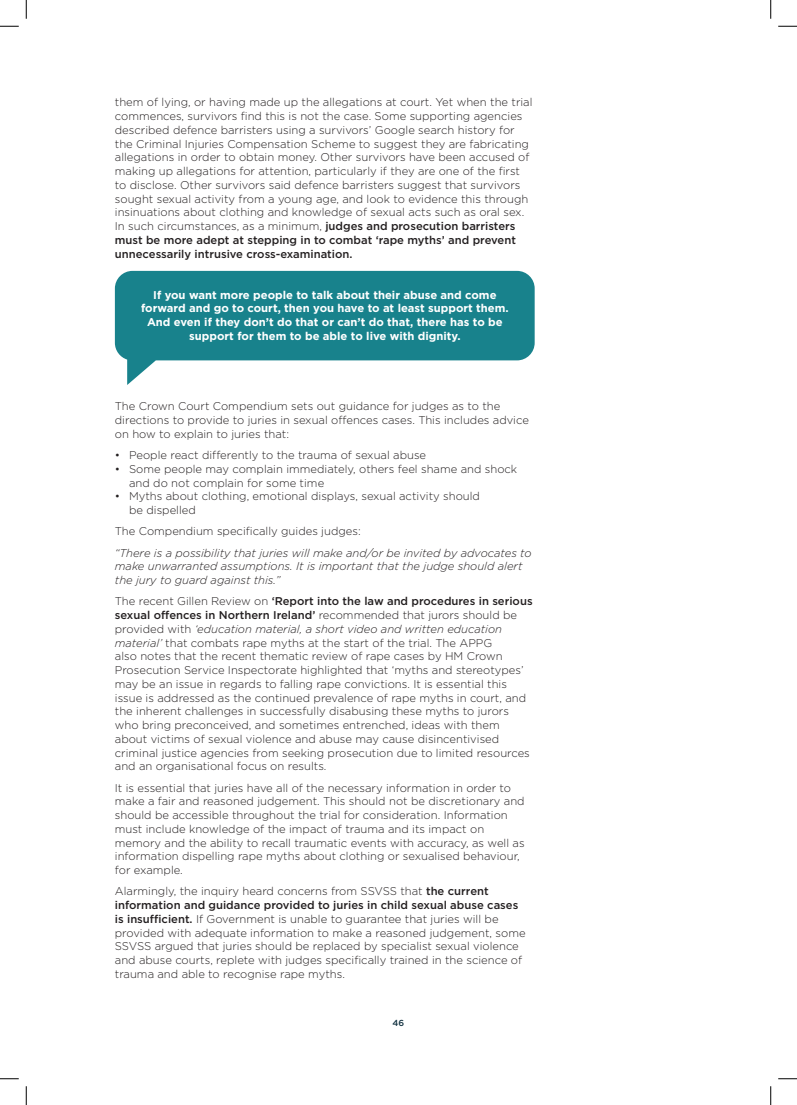
<style>
.page{position:relative;width:797px;height:1105px;background:#fff}
.page>*{position:absolute;margin:0;border:0;box-sizing:border-box;transform-origin:0 0}
.t1{font:300 11.25px/13.8px "Gotham HTF";color:#231f20}
.t2{font:700 11.25px/13.8px "Gotham HTF";color:#fff;text-align:center}
.t3{font:italic 300 11.25px/13.8px "Gotham HTF";color:#231f20}
.t4{font:500 8.75px "Gotham HTF";color:#0f2f3e}
.s1{font-weight:500}
.s2{font-style:italic}
</style>
<div class="page">
<svg style="left:115px;top:271px;width:419px;height:114px;fill:#18828c"></svg>
<svg style="left:0;top:25px;width:19px;height:2px"></svg>
<svg style="left:778px;top:25px;width:19px;height:2px"></svg>
<svg style="left:0;top:1078px;width:19px;height:1px"></svg>
<svg style="left:778px;top:1078px;width:19px;height:1px"></svg>
<svg style="left:25px;top:0;width:2px;height:19px"></svg>
<svg style="left:25px;top:1086px;width:2px;height:19px"></svg>
<svg style="left:770px;top:0;width:1px;height:19px"></svg>
<svg style="left:770px;top:1086px;width:1px;height:19px"></svg>
<p class="t1" style="left:115px;top:95px;width:419px">them of lying, or having made up the allegations at court. Yet when the trial commences, survivors find this is not the case. Some supporting agencies described defence barristers using a survivors’ Google search history for the Criminal Injuries Compensation Scheme to suggest they are fabricating allegations in order to obtain money. Other survivors have been accused of making up allegations for attention, particularly if they are one of the first to disclose. Other survivors said defence barristers suggest that survivors sought sexual activity from a young age, and look to evidence this through insinuations about clothing and knowledge of sexual acts such as oral sex.<br>In such circumstances, as a minimum, <span class="s1">judges and prosecution barristers must be more adept at stepping in to combat ‘rape myths’ and prevent unnecessarily intrusive cross-examination.</span></p>
<p class="t2" style="left:141px;top:287px;width:369px">If you want more people to talk about their abuse and come forward and go to court, then you have to at least support them.<br>And even if they don’t do that or can’t do that, there has to be support for them to be able to live with dignity.</p>
<p class="t1" style="left:115px;top:399px;width:415px">The Crown Court Compendium sets out guidance for judges as to the directions to provide to juries in sexual offences cases. This includes advice on how to explain to juries that:</p>
<p class="t1" style="left:115px;top:448px;width:313px">• People react differently to the trauma of sexual abuse</p>
<p class="t1" style="left:129px;top:462px;width:390px;text-indent:-14px">• Some people may complain immediately, others feel shame and shock and do not complain for some time</p>
<p class="t1" style="left:129px;top:489px;width:352px;text-indent:-14px">• Myths about clothing, emotional displays, sexual activity should be dispelled</p>
<p class="t1" style="left:115px;top:524px;width:247px">The Compendium specifically guides judges:</p>
<p class="t3" style="left:115px;top:546px;width:418px">“There is a possibility that juries will make and/or be invited by advocates to make unwarranted assumptions. It is important that the judge should alert the jury to guard against this.”</p>
<p class="t1" style="left:115px;top:594px;width:419px">The recent Gillen Review on <span class="s1">‘Report into the law and procedures in serious sexual offences in Northern Ireland’</span> recommended that jurors should be provided with <span class="s2">‘education material, a short video and written education material’</span> that combats rape myths at the start of the trial. The APPG<br>also notes that the recent thematic review of rape cases by HM Crown Prosecution Service Inspectorate highlighted that ‘myths and stereotypes’ may be an issue in regards to falling rape convictions. It is essential this issue is addressed as the continued prevalence of rape myths in court, and the inherent challenges in successfully disabusing these myths to jurors who bring preconceived, and sometimes entrenched, ideas with them about victims of sexual violence and abuse may cause disincentivised criminal justice agencies from seeking prosecution due to limited resources and an organisational focus on results.</p>
<p class="t1" style="left:115px;top:780px;width:411px">It is essential that juries have all of the necessary information in order to make a fair and reasoned judgement. This should not be discretionary and should be accessible throughout the trial for consideration. Information must include knowledge of the impact of trauma and its impact on memory and the ability to recall traumatic events with accuracy, as well as information dispelling rape myths about clothing or sexualised behaviour, for example.</p>
<p class="t1" style="left:115px;top:884px;width:412px">Alarmingly, the inquiry heard concerns from SSVSS that <span class="s1">the current information and guidance provided to juries in child sexual abuse cases is insufficient.</span> If Government is unable to guarantee that juries will be provided with adequate information to make a reasoned judgement, some SSVSS argued that juries should be replaced by specialist sexual violence and abuse courts, replete with judges specifically trained in the science of trauma and able to recognise rape myths.</p>
<p class="t4" style="left:392px;top:1018px;width:13px">46</p>
</div>
